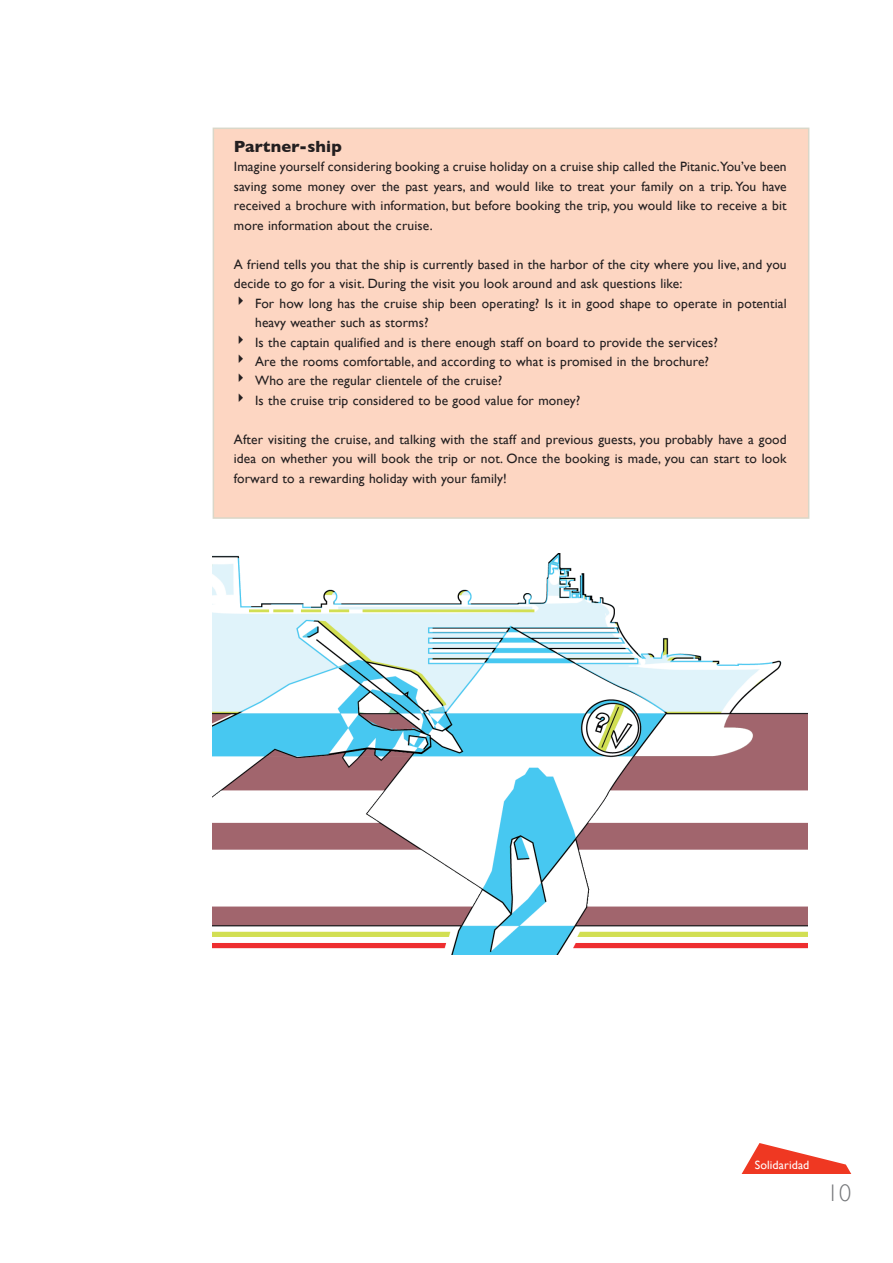
<style>
.page{position:relative;width:893px;height:1263px;background:#fff}
.page>*{position:absolute;margin:0;border:0;box-sizing:border-box;transform-origin:0 0}
.t1{font:300 24px "Gill Sans";color:#76787b}
.t2{font:700 16.5px "Gill Sans";letter-spacing:.01em;color:#231f20}
.t3{font:13.5px/19.5px "Gill Sans";letter-spacing:.01em;color:#231f20;text-align:justify}
.t4{font:12px "Gill Sans";letter-spacing:.01em;color:#fff}
</style>
<div class="page">
<svg style="left:742px;top:1143px;width:109px;height:31px"></svg>
<div style="left:213px;top:128px;width:596px;height:391px;background:#fdd6c2;border:2px solid #d9d7c9"></div>
<img style="left:213px;top:553px;width:595px;height:402px">
<p class="t2" style="left:234px;top:136px;width:110px">Partner-ship</p>
<p class="t3" style="left:234px;top:157px;width:554px">Imagine yourself considering booking a cruise holiday on a cruise ship called the Pitanic.You’ve been saving some money over the past years, and would like to treat your family on a trip. You have received a brochure with information, but before booking the trip, you would like to receive a bit more information about the cruise.</p>
<p class="t3" style="left:234px;top:254px;width:554px">A friend tells you that the ship is currently based in the harbor of the city where you live, and you decide to go for a visit. During the visit you look around and ask questions like:</p>
<p class="t3" style="left:255px;top:293px;width:533px;text-indent:-21px">✔ For how long has the cruise ship been operating? Is it in good shape to operate in potential heavy weather such as storms?</p>
<p class="t3" style="left:234px;top:332px;width:486px">✔ Is the captain qualified and is there enough staff on board to provide the services?</p>
<p class="t3" style="left:234px;top:352px;width:477px">✔ Are the rooms comfortable, and according to what is promised in the brochure?</p>
<p class="t3" style="left:234px;top:371px;width:270px">✔ Who are the regular clientele of the cruise?</p>
<p class="t3" style="left:234px;top:391px;width:348px">✔ Is the cruise trip considered to be good value for money?</p>
<p class="t3" style="left:234px;top:430px;width:554px">After visiting the cruise, and talking with the staff and previous guests, you probably have a good idea on whether you will book the trip or not. Once the booking is made, you can start to look forward to a rewarding holiday with your family!</p>
<p class="t4" style="left:755px;top:1157px;width:56px">Solidaridad</p>
<h1 class="t1" style="left:827px;top:1174px;width:26px">10</h1>
</div>
